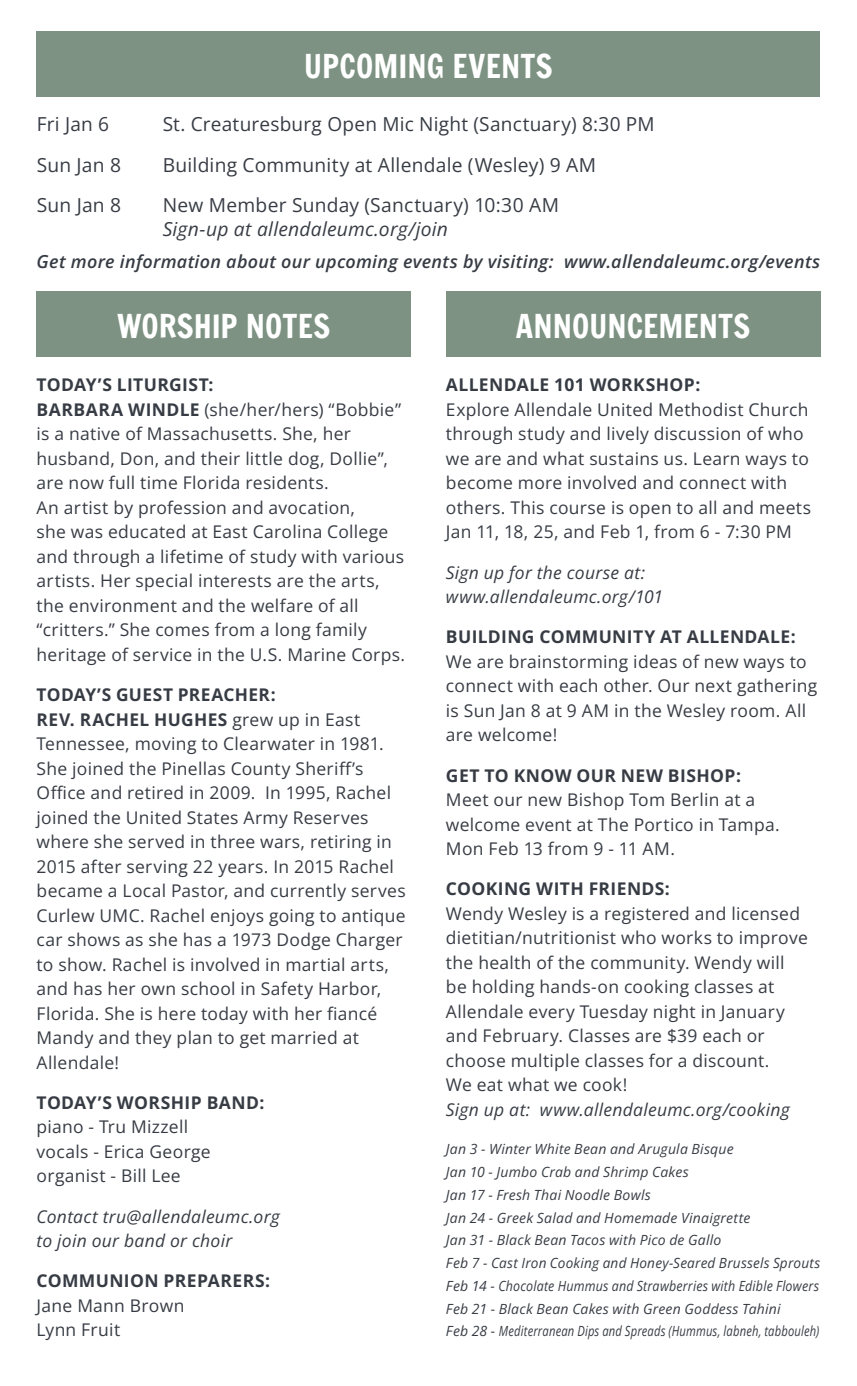
<style>
.page{position:relative;width:857px;height:1386px;background:#fff}
.page>*{position:absolute;margin:0;border:0;box-sizing:border-box;transform-origin:0 0}
.t1{font:31.5px "Francois One";letter-spacing:.005em;color:#fff}
.t2{font:19.25px "Open Sans";letter-spacing:.01em;color:#373c44}
.t3{font:italic 19.25px "Open Sans";letter-spacing:.01em;color:#373c44}
.t4{font:italic 600 17.85px "Open Sans";letter-spacing:.015em;color:#373c44}
.t5{font:17.5px/24.5px "Open Sans";letter-spacing:.015em;color:#373c44}
.t6{font:700 17.5px "Open Sans";letter-spacing:.02em;color:#373c44}
.t7{font:italic 17.5px/24.5px "Open Sans";letter-spacing:.015em;color:#373c44}
.t8{font:italic 14px/22.8px "Open Sans";letter-spacing:.015em;color:#373c44}
.s1{font-weight:700}
</style>
<div class="page">
<div style="left:37px;top:32px;width:783px;height:65px;background:#7d9282"></div>
<div style="left:37px;top:291px;width:374px;height:66px;background:#7d9282"></div>
<div style="left:446px;top:291px;width:374px;height:66px;background:#7d9282"></div>
<h1 class="t1" style="left:304px;top:49px;width:250px">UPCOMING EVENTS</h1>
<p class="t2" style="left:37px;top:111px;width:74px">Fri Jan 6</p>
<p class="t2" style="left:163px;top:111px;width:493px">St. Creaturesburg Open Mic Night (Sanctuary) 8:30 PM</p>
<p class="t2" style="left:37px;top:152px;width:86px">Sun Jan 8</p>
<p class="t2" style="left:163px;top:152px;width:435px">Building Community at Allendale (Wesley) 9 AM</p>
<p class="t2" style="left:37px;top:192px;width:86px">Sun Jan 8</p>
<p class="t2" style="left:163px;top:192px;width:398px">New Member Sunday (Sanctuary) 10:30 AM</p>
<p class="t3" style="left:163px;top:216px;width:287px">Sign-up at allendaleumc.org/join</p>
<p class="t4" style="left:37px;top:249px;width:785px">Get more information about our upcoming events by visiting: www.allendaleumc.org/events</p>
<h1 class="t1" style="left:117px;top:308px;width:215px">WORSHIP NOTES</h1>
<h1 class="t1" style="left:516px;top:308px;width:236px">ANNOUNCEMENTS</h1>
<p class="t5" style="left:37px;top:372px;width:370px"><span class="s1">TODAY’S LITURGIST:<br>BARBARA WINDLE</span> (she/her/hers) “Bobbie” is a native of Massachusetts. She, her husband, Don, and their little dog, Dollie”, are now full time Florida residents.<br>An artist by profession and avocation,<br>she was educated at East Carolina College and through a lifetime of study with various artists. Her special interests are the arts, the environment and the welfare of all “critters.” She comes from a long family heritage of service in the U.S. Marine Corps.</p>
<p class="t5" style="left:37px;top:682px;width:371px"><span class="s1">TODAY’S GUEST PREACHER:<br>REV. RACHEL HUGHES</span> grew up in East Tennessee, moving to Clearwater in 1981.<br>She joined the Pinellas County Sheriff’s Office and retired in 2009. In 1995, Rachel joined the United States Army Reserves where she served in three wars, retiring in 2015 after serving 22 years. In 2015 Rachel became a Local Pastor, and currently serves Curlew UMC. Rachel enjoys going to antique car shows as she has a 1973 Dodge Charger to show. Rachel is involved in martial arts, and has her own school in Safety Harbor, Florida. She is here today with her fiancé Mandy and they plan to get married at Allendale!</p>
<p class="t6" style="left:37px;top:1091px;width:229px">TODAY’S WORSHIP BAND:</p>
<p class="t5" style="left:37px;top:1114px;width:176px">piano - Tru Mizzell vocals - Erica George organist - Bill Lee</p>
<p class="t7" style="left:37px;top:1204px;width:245px">Contact tru@allendaleumc.org to join our band or choir</p>
<p class="t6" style="left:37px;top:1269px;width:235px">COMMUNION PREPARERS:</p>
<p class="t5" style="left:37px;top:1293px;width:149px">Jane Mann Brown<br>Lynn Fruit</p>
<p class="t6" style="left:446px;top:373px;width:256px">ALLENDALE 101 WORKSHOP:</p>
<p class="t5" style="left:446px;top:397px;width:367px">Explore Allendale United Methodist Church through study and lively discussion of who we are and what sustains us. Learn ways to become more involved and connect with others. This course is open to all and meets Jan 11, 18, 25, and Feb 1, from 6 - 7:30 PM</p>
<p class="t7" style="left:446px;top:560px;width:219px">Sign up for the course at: www.allendaleumc.org/101</p>
<p class="t6" style="left:446px;top:625px;width:351px">BUILDING COMMUNITY AT ALLENDALE:</p>
<p class="t5" style="left:446px;top:649px;width:373px">We are brainstorming ideas of new ways to connect with each other. Our next gathering is Sun Jan 8 at 9 AM in the Wesley room. All are welcome!</p>
<p class="t6" style="left:446px;top:763px;width:296px">GET TO KNOW OUR NEW BISHOP:</p>
<p class="t5" style="left:446px;top:787px;width:335px">Meet our new Bishop Tom Berlin at a welcome event at The Portico in Tampa.<br>Mon Feb 13 from 9 - 11 AM.</p>
<p class="t6" style="left:446px;top:877px;width:225px">COOKING WITH FRIENDS:</p>
<p class="t5" style="left:446px;top:901px;width:363px">Wendy Wesley is a registered and licensed dietitian/nutritionist who works to improve the health of the community. Wendy will be holding hands-on cooking classes at Allendale every Tuesday night in January and February. Classes are $39 each or choose multiple classes for a discount.<br>We eat what we cook!</p>
<p class="t7" style="left:446px;top:1097px;width:345px">Sign up at: www.allendaleumc.org/cooking</p>
<p class="t8" style="left:446px;top:1138px;width:376px">Jan 3 - Winter White Bean and Arugula Bisque<br>Jan 10 - Jumbo Crab and Shrimp Cakes<br>Jan 17 - Fresh Thai Noodle Bowls<br>Jan 24 - Greek Salad and Homemade Vinaigrette<br>Jan 31 - Black Bean Tacos with Pico de Gallo<br>Feb 7 - Cast Iron Cooking and Honey-Seared Brussels Sprouts Feb 14 - Chocolate Hummus and Strawberries with Edible Flowers Feb 21 - Black Bean Cakes with Green Goddess Tahini<br>Feb 28 - Mediterranean Dips and Spreads (Hummus, labneh, tabbouleh)</p>
</div>
